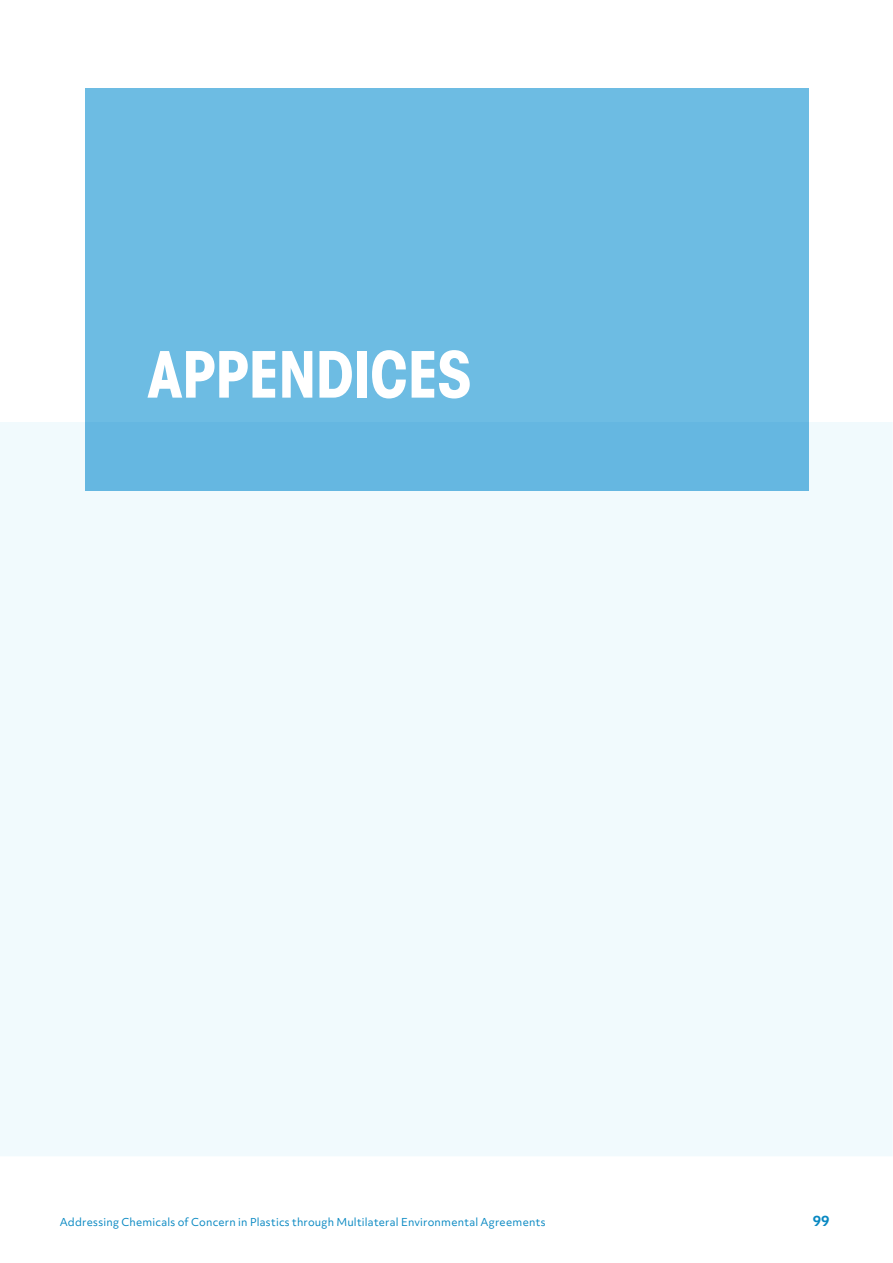
<style>
.page{position:relative;width:893px;height:1263px;background:#fff}
.page>*{position:absolute;margin:0;border:0;box-sizing:border-box;transform-origin:0 0}
.t1{font:700 condensed 63px "ITC Avant Garde Std";letter-spacing:-.02em;color:#fff}
.t2{font:700 13.5px "Objektiv Mk 3";color:#0888c2}
.t3{font:10.5px "Objektiv Mk 3";letter-spacing:.02em;color:#0888c2}
</style>
<div class="page">
<div style="left:85px;top:88px;width:723px;height:334px;background:#6dbce3"></div>
<div style="left:0;top:422px;width:892px;height:734px;background:#f1fafd"></div>
<div style="left:85px;top:422px;width:723px;height:68px;background:#65b7e1"></div>
<h1 class="t1" style="left:147px;top:339px;width:326px">APPENDICES</h1>
<p class="t3" style="left:60px;top:1214px;width:487px">Addressing Chemicals of Concern in Plastics through Multilateral Environmental Agreements</p>
<p class="t2" style="left:813px;top:1211px;width:18px">99</p>
</div>
